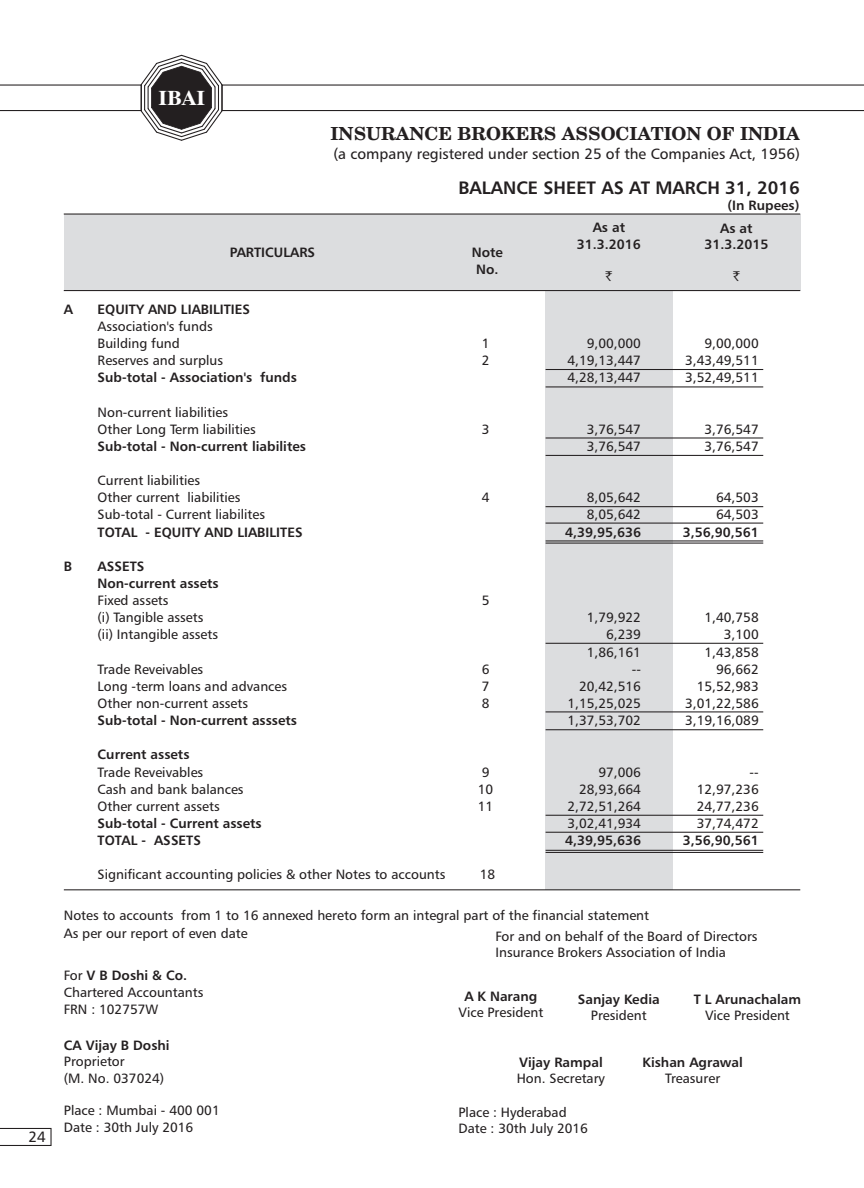
<style>
.page{position:relative;width:864px;height:1188px;background:#fff}
.page>*{position:absolute;margin:0;border:0;box-sizing:border-box;transform-origin:0 0}
.t1{font:700 20.85px "Dutch 801 BT";color:#fff;scale:1.08 1}
.t2{font:700 18px "Century Schoolbook BT";color:#231f20}
.t3{font:18px "Humanist 777 BT Roman B,Bold";color:#231f20}
.t4{font:15px "Humanist 777 BT Roman B";color:#231f20}
.t5{font:13.5px/17.1px "Humanist 777 BT Roman B";color:#231f20}
.t6{font:13.5px/16.4px "Humanist 777 BT Roman B,Bold";color:#231f20;text-align:center}
.t7{font:13.5px "Rupee Foradian";color:#231f20}
.s1{font-family:"Humanist 777 BT Roman B"}
</style>
<div class="page">
<div style="left:64px;top:214px;width:736px;height:77px;background:#dcdddf"></div>
<div style="left:545px;top:288px;width:128px;height:602px;background:#dcdddf"></div>
<hr style="left:64px;top:290px;width:736px;height:1px;background:#231f20">
<hr style="left:64px;top:214px;width:736px;height:1px;background:#231f20">
<hr style="left:546px;top:369px;width:217px;height:1px;background:#231f20">
<hr style="left:546px;top:386px;width:217px;height:1px;background:#231f20">
<hr style="left:546px;top:506px;width:217px;height:1px;background:#231f20">
<hr style="left:546px;top:523px;width:217px;height:1px;background:#231f20">
<hr style="left:546px;top:540px;width:217px;height:1px;background:#231f20">
<hr style="left:546px;top:543px;width:217px;height:1px;background:#231f20">
<hr style="left:546px;top:643px;width:217px;height:1px;background:#231f20">
<hr style="left:546px;top:711px;width:217px;height:1px;background:#231f20">
<hr style="left:546px;top:729px;width:217px;height:1px;background:#231f20">
<hr style="left:546px;top:815px;width:217px;height:1px;background:#231f20">
<hr style="left:546px;top:832px;width:217px;height:1px;background:#231f20">
<hr style="left:546px;top:850px;width:217px;height:1px;background:#231f20">
<hr style="left:546px;top:852px;width:217px;height:1px;background:#231f20">
<hr style="left:64px;top:889px;width:736px;height:1px;background:#231f20">
<div style="left:0;top:85px;width:142px;height:26px;border:1px solid #231f20"></div>
<div style="left:222px;top:85px;width:642px;height:26px;border:1px solid #231f20"></div>
<svg style="left:141px;top:55px;width:81px;height:86px"></svg>
<div style="left:0;top:1128px;width:52px;height:18px;border:1px solid #231f20"></div>
<hr style="left:546px;top:437px;width:217px;height:2px;background:#231f20">
<hr style="left:546px;top:455px;width:217px;height:1px;background:#231f20">
<p class="t4" style="left:29px;top:1131px;width:19px">24</p>
<h1 class="t1" style="left:158px;top:89px;width:45px">IBAI</h1>
<p class="t6" style="left:230px;top:246px;width:87px">PARTICULARS</p>
<h2 class="t2" style="left:331px;top:126px;width:471px">INSURANCE BROKERS ASSOCIATION OF INDIA</h2>
<p class="t4" style="left:333px;top:147px;width:468px">(a company registered under section 25 of the Companies Act, 1956)</p>
<h2 class="t3" style="left:458px;top:180px;width:343px">BALANCE SHEET AS AT MARCH 31, 2016</h2>
<p class="t6" style="left:704px;top:221px;width:66px">As at<br>31.3.2015</p>
<p class="t7" style="left:733px;top:271px;width:8px">`</p>
<p class="t6" style="left:727px;top:198px;width:74px">(In Rupees)</p>
<p class="t6" style="left:577px;top:221px;width:66px">As at<br>31.3.2016</p>
<p class="t7" style="left:606px;top:271px;width:8px">`</p>
<p class="t6" style="left:472px;top:246px;width:33px">Note<br>No.</p>
<p class="t6" style="left:64px;top:302px;width:11px">A</p>
<p class="t6" style="left:98px;top:302px;width:154px">EQUITY AND LIABILITIES</p>
<p class="t5" style="left:98px;top:319px;width:117px">Association's funds<br>Building fund</p>
<p class="t5" style="left:685px;top:336px;width:75px;text-align:right">9,00,000<br>3,43,49,511</p>
<p class="t5" style="left:482px;top:336px;width:9px">1</p>
<p class="t5" style="left:587px;top:336px;width:56px">9,00,000</p>
<p class="t5" style="left:98px;top:353px;width:127px">Reserves and surplus</p>
<p class="t5" style="left:482px;top:353px;width:9px">2</p>
<p class="t5" style="left:567px;top:353px;width:75px">4,19,13,447</p>
<p class="t6" style="left:98px;top:371px;width:201px">Sub-total - Association's funds</p>
<p class="t5" style="left:98px;top:405px;width:160px">Non-current liabilities<br>Other Long Term liabilities</p>
<p class="t5" style="left:567px;top:370px;width:75px">4,28,13,447</p>
<p class="t5" style="left:685px;top:370px;width:75px">3,52,49,511</p>
<p class="t5" style="left:705px;top:422px;width:56px">3,76,547<br>3,76,547</p>
<p class="t5" style="left:482px;top:422px;width:9px">3</p>
<p class="t5" style="left:587px;top:422px;width:56px">3,76,547</p>
<p class="t6" style="left:98px;top:439px;width:210px">Sub-total - Non-current liabilites</p>
<p class="t5" style="left:587px;top:439px;width:56px">3,76,547</p>
<p class="t5" style="left:98px;top:473px;width:144px">Current liabilities<br>Other current liabilities</p>
<p class="t5" style="left:716px;top:490px;width:44px">64,503<br>64,503</p>
<p class="t6" style="left:683px;top:525px;width:78px">3,56,90,561</p>
<p class="t5" style="left:482px;top:490px;width:9px">4</p>
<p class="t5" style="left:587px;top:490px;width:56px">8,05,642</p>
<p class="t5" style="left:98px;top:507px;width:169px">Sub-total - Current liabilites</p>
<p class="t5" style="left:587px;top:507px;width:56px">8,05,642</p>
<p class="t6" style="left:98px;top:525px;width:206px">TOTAL - EQUITY AND LIABILITES</p>
<p class="t6" style="left:565px;top:525px;width:78px">4,39,95,636</p>
<p class="t6" style="left:64px;top:559px;width:10px">B</p>
<p class="t6" style="left:98px;top:559px;width:123px;line-height:17.2px;text-align:left">ASSETS<br>Non-current assets</p>
<p class="t5" style="left:98px;top:593px;width:72px">Fixed assets</p>
<p class="t5" style="left:482px;top:593px;width:9px">5</p>
<p class="t5" style="left:98px;top:610px;width:107px">(i) Tangible assets</p>
<p class="t5" style="left:587px;top:610px;width:56px">1,79,922</p>
<p class="t5" style="left:98px;top:627px;width:122px">(ii) Intangible assets</p>
<p class="t5" style="left:587px;top:627px;width:56px;text-align:right">6,239<br>1,86,161</p>
<p class="t5" style="left:482px;top:679px;width:9px">7</p>
<p class="t5" style="left:579px;top:679px;width:63px">20,42,516</p>
<p class="t5" style="left:482px;top:696px;width:9px">8</p>
<p class="t6" style="left:98px;top:713px;width:201px">Sub-total - Non-current asssets</p>
<p class="t5" style="left:567px;top:713px;width:75px">1,37,53,702</p>
<p class="t6" style="left:98px;top:748px;width:93px">Current assets</p>
<p class="t5" style="left:705px;top:610px;width:56px;text-align:right">1,40,758<br>3,100<br>1,43,858</p>
<p class="t5" style="left:98px;top:662px;width:107px">Trade Reveivables</p>
<p class="t5" style="left:482px;top:662px;width:9px">6</p>
<p class="t5" style="left:632px;top:662px;width:11px">--</p>
<p class="t5" style="left:716px;top:662px;width:44px">96,662</p>
<p class="t5" style="left:98px;top:679px;width:191px">Long -term loans and advances</p>
<p class="t5" style="left:697px;top:679px;width:63px">15,52,983</p>
<p class="t5" style="left:98px;top:696px;width:152px">Other non-current assets</p>
<p class="t5" style="left:567px;top:696px;width:75px">1,15,25,025</p>
<p class="t5" style="left:685px;top:696px;width:75px">3,01,22,586<br>3,19,16,089</p>
<p class="t5" style="left:98px;top:764px;width:107px">Trade Reveivables</p>
<p class="t5" style="left:482px;top:764px;width:9px">9</p>
<p class="t5" style="left:598px;top:764px;width:44px">97,006</p>
<p class="t5" style="left:750px;top:764px;width:11px">--</p>
<p class="t5" style="left:98px;top:782px;width:148px">Cash and bank balances</p>
<p class="t5" style="left:478px;top:782px;width:17px">10</p>
<p class="t5" style="left:579px;top:782px;width:63px">28,93,664</p>
<p class="t5" style="left:697px;top:782px;width:63px;text-align:justify">12,97,236<br>24,77,236<br>37,74,472</p>
<p class="t6" style="left:683px;top:833px;width:78px">3,56,90,561</p>
<p class="t5" style="left:98px;top:799px;width:124px">Other current assets</p>
<p class="t5" style="left:478px;top:799px;width:17px">11</p>
<p class="t5" style="left:567px;top:799px;width:75px">2,72,51,264</p>
<p class="t6" style="left:98px;top:816px;width:166px">Sub-total - Current assets</p>
<p class="t5" style="left:567px;top:816px;width:75px">3,02,41,934</p>
<p class="t6" style="left:98px;top:833px;width:105px">TOTAL - ASSETS</p>
<p class="t6" style="left:565px;top:833px;width:78px">4,39,95,636</p>
<p class="t5" style="left:98px;top:867px;width:349px">Significant accounting policies &amp; other Notes to accounts</p>
<p class="t5" style="left:480px;top:867px;width:17px">18</p>
<p class="t5" style="left:64px;top:907px;width:587px;line-height:17.9px">Notes to accounts from 1 to 16 annexed hereto form an integral part of the financial statement<br>As per our report of even date</p>
<p class="t6" style="left:64px;top:969px;width:125px"><span class="s1">For</span> V B Doshi &amp; Co.</p>
<p class="t5" style="left:64px;top:985px;width:141px;line-height:16.6px">Chartered Accountants<br>FRN : 102757W</p>
<p class="t6" style="left:64px;top:1038px;width:107px">CA Vijay B Doshi</p>
<p class="t5" style="left:64px;top:1054px;width:102px;line-height:16.6px">Proprietor<br>(M. No. 037024)</p>
<p class="t5" style="left:64px;top:1104px;width:157px;line-height:16.6px">Place : Mumbai - 400 001<br>Date : 30th July 2016</p>
<p class="t5" style="left:495px;top:929px;width:264px;line-height:16.4px">For and on behalf of the Board of Directors<br>Insurance Brokers Association of India</p>
<p class="t6" style="left:578px;top:992px;width:83px">Sanjay Kedia</p>
<p class="t5" style="left:591px;top:1008px;width:57px">President</p>
<p class="t6" style="left:464px;top:989px;width:75px">A K Narang</p>
<p class="t5" style="left:458px;top:1005px;width:86px">Vice President</p>
<p class="t6" style="left:694px;top:992px;width:109px">T L Arunachalam</p>
<p class="t5" style="left:705px;top:1008px;width:86px">Vice President</p>
<p class="t6" style="left:519px;top:1056px;width:85px">Vijay Rampal</p>
<p class="t5" style="left:517px;top:1071px;width:90px">Hon. Secretary</p>
<p class="t6" style="left:643px;top:1056px;width:102px">Kishan Agrawal</p>
<p class="t5" style="left:665px;top:1071px;width:57px">Treasurer</p>
<p class="t5" style="left:458px;top:1105px;width:131px;line-height:16.6px">Place : Hyderabad<br>Date : 30th July 2016</p>
</div>
